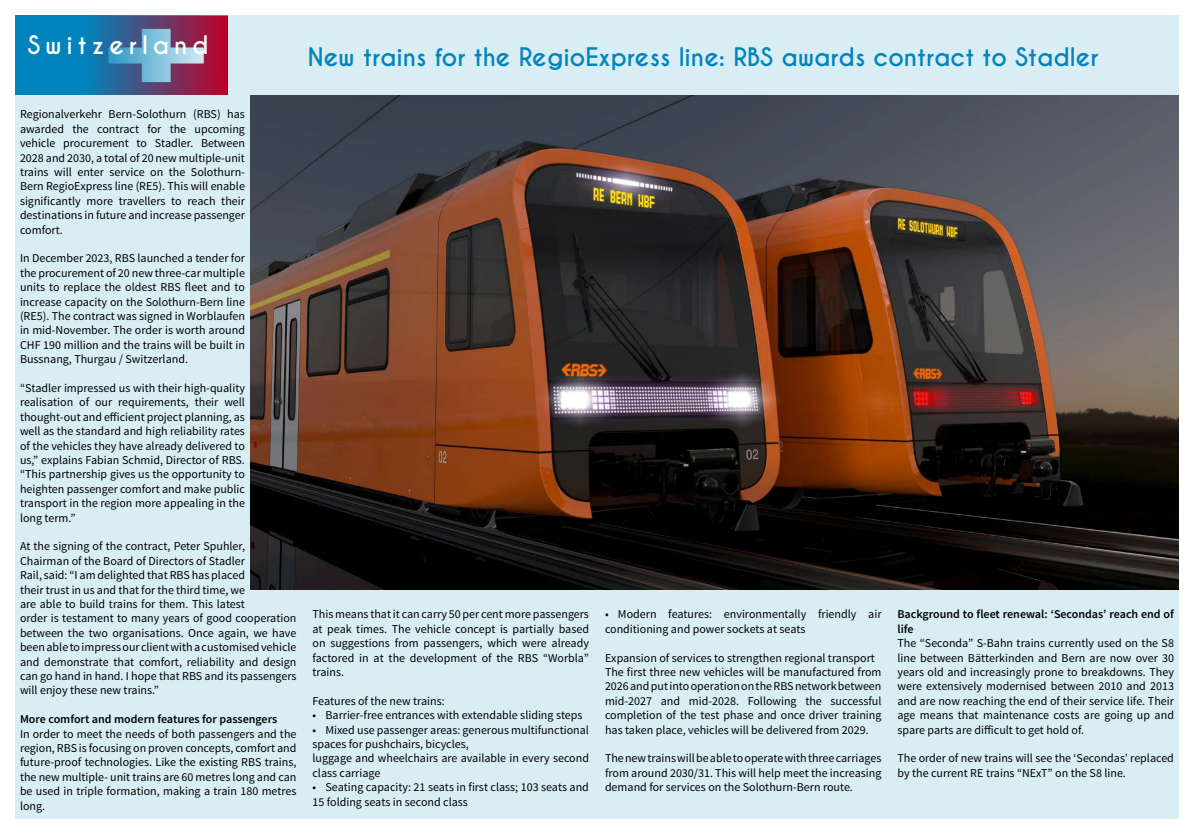
<style>
.page{position:relative;width:1194px;height:834px;background:#fff}
.page>*{position:absolute;margin:0;border:0;box-sizing:border-box;transform-origin:0 0}
.t1{font:700 24px "Caviar Dreams";color:#0084bb}
.t2{font:700 24px "Caviar Dreams";letter-spacing:.2em;color:#fff}
.t3{font:12px/14.4px "Source Sans Pro";color:#000;text-align:justify}
.t4{font:600 12px/14.4px "Source Sans Pro";color:#000}
</style>
<div class="page">
<div style="left:15px;top:15px;width:1164px;height:804px;background:#d9edf5"></div>
<div style="left:15px;top:15px;width:213px;height:80px;background:#0084bb"></div>
<img style="left:93px;top:15px;width:134px;height:80px">
<img style="left:250px;top:95px;width:929px;height:495px">
<h1 class="t2" style="left:28px;top:30px;width:183px">Switzerland</h1>
<h1 class="t1" style="left:308px;top:42px;width:792px">New trains for the RegioExpress line: RBS awards contract to Stadler</h1>
<p class="t3" style="left:20px;top:107px;width:227px">Regionalverkehr Bern-Solothurn (RBS) has awarded the contract for the upcoming vehicle procurement to Stadler. Between 2028 and 2030, a total of 20 new multiple-unit trains will enter service on the Solothurn-Bern RegioExpress line (RE5). This will enable significantly more travellers to reach their destinations in future and increase passenger comfort.</p>
<p class="t3" style="left:20px;top:251px;width:227px">In December 2023, RBS launched a tender for the procurement of 20 new three-car multiple units to replace the oldest RBS fleet and to increase capacity on the Solothurn-Bern line (RE5). The contract was signed in Worblaufen in mid-November. The order is worth around CHF 190 million and the trains will be built in Bussnang, Thurgau / Switzerland.</p>
<p class="t3" style="left:20px;top:381px;width:227px">“Stadler impressed us with their high-quality realisation of our requirements, their well thought-out and efficient project planning, as well as the standard and high reliability rates of the vehicles they have already delivered to us,” explains Fabian Schmid, Director of RBS. “This partnership gives us the opportunity to heighten passenger comfort and make public transport in the region more appealing in the long term.”</p>
<p class="t3" style="left:20px;top:539px;width:278px;text-align:left">At the signing of the contract, Peter Spuhler, Chairman of the Board of Directors of Stadler<br>Rail, said: “I am delighted that RBS has placed<br>their trust in us and that for the third time, we<br>are able to build trains for them. This latest<br>order is testament to many years of good cooperation between the two organisations. Once again, we have been able to impress our client with a customised vehicle and demonstrate that comfort, reliability and design can go hand in hand. I hope that RBS and its passengers will enjoy these new trains.”</p>
<p class="t4" style="left:20px;top:712px;width:259px">More comfort and modern features for passengers</p>
<p class="t3" style="left:20px;top:727px;width:278px">In order to meet the needs of both passengers and the region, RBS is focusing on proven concepts, comfort and future-proof technologies. Like the existing RBS trains, the new multiple- unit trains are 60 metres long and can be used in triple formation, making a train 180 metres long.</p>
<p class="t3" style="left:312px;top:607px;width:278px">This means that it can carry 50 per cent more passengers at peak times. The vehicle concept is partially based on suggestions from passengers, which were already factored in at the development of the RBS “Worbla” trains.</p>
<p class="t3" style="left:312px;top:694px;width:134px">Features of the new trains:</p>
<p class="t3" style="left:312px;top:708px;width:272px">• Barrier-free entrances with extendable sliding steps</p>
<p class="t3" style="left:312px;top:723px;width:278px;text-align:left">• Mixed use passenger areas: generous multifunctional spaces for pushchairs, bicycles,<br>luggage and wheelchairs are available in every second class carriage</p>
<p class="t3" style="left:312px;top:780px;width:278px">• Seating capacity: 21 seats in first class; 103 seats and<br>15 folding seats in second class</p>
<p class="t3" style="left:605px;top:607px;width:278px">• Modern features: environmentally friendly air conditioning and power sockets at seats</p>
<p class="t3" style="left:605px;top:651px;width:278px;text-align:left">Expansion of services to strengthen regional transport The first three new vehicles will be manufactured from 2026 and put into operation on the RBS network between mid-2027 and mid-2028. Following the successful completion of the test phase and once driver training has taken place, vehicles will be delivered from 2029.</p>
<p class="t3" style="left:605px;top:751px;width:278px">The new trains will be able to operate with three carriages from around 2030/31. This will help meet the increasing demand for services on the Solothurn-Bern route.</p>
<p class="t4" style="left:898px;top:608px;width:278px">Background to fleet renewal: ‘Secondas’ reach end of life</p>
<p class="t3" style="left:898px;top:636px;width:278px">The “Seconda” S-Bahn trains currently used on the S8 line between Bätterkinden and Bern are now over 30 years old and increasingly prone to breakdowns. They were extensively modernised between 2010 and 2013 and are now reaching the end of their service life. Their age means that maintenance costs are going up and spare parts are difficult to get hold of.</p>
<p class="t3" style="left:898px;top:751px;width:278px">The order of new trains will see the ‘Secondas’ replaced by the current RE trains “NExT” on the S8 line.</p>
</div>
